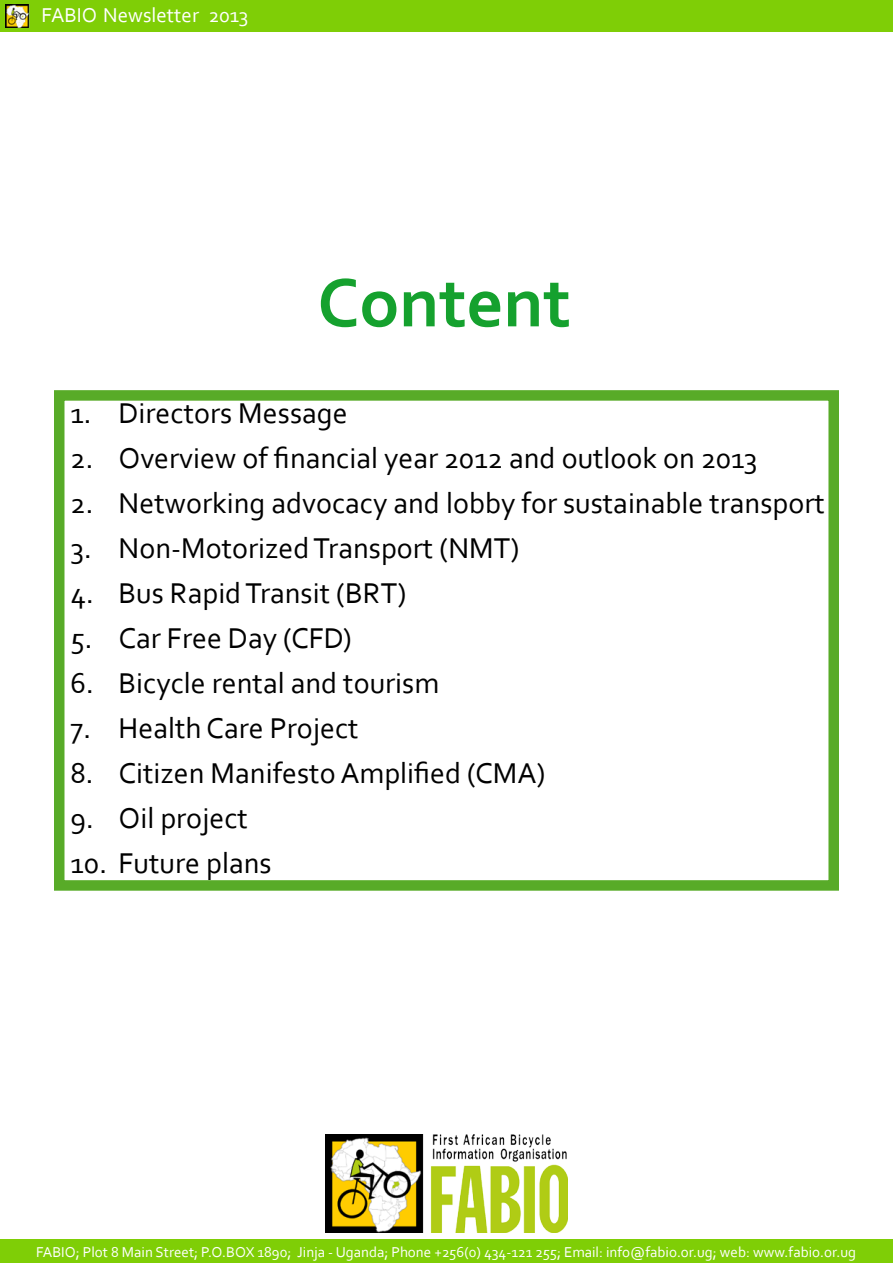
<style>
.page{position:relative;width:893px;height:1263px;background:#fff}
.page>*{position:absolute;margin:0;border:0;box-sizing:border-box;transform-origin:0 0}
.t1{font:700 72px "Corbel";color:#15a12e}
.t2{font:30px "Corbel";color:#000}
.t3{font:21px "Corbel";color:#fff}
.t4{font:15px "Corbel";color:#fff}
</style>
<div class="page">
<div style="left:0;top:0;width:893px;height:32px;background:#7fce06"></div>
<img style="left:6px;top:4px;width:23px;height:24px">
<div style="left:0;top:1239px;width:893px;height:24px;background:#7fce06"></div>
<img style="left:325px;top:1135px;width:243px;height:97px">
<div style="left:54px;top:390px;width:785px;height:501px;border:10px solid #58ab28"></div>
<p class="t3" style="left:41px;top:2px;width:208px">FABIO Newsletter 2013</p>
<h1 class="t1" style="left:317px;top:258px;width:255px">Content</h1>
<p class="t2" style="left:70px;top:394px;width:279px">1. Directors Message</p>
<p class="t2" style="left:70px;top:439px;width:688px">2. Overview of financial year 2012 and outlook on 2013</p>
<p class="t2" style="left:70px;top:484px;width:756px">2. Networking advocacy and lobby for sustainable transport</p>
<p class="t2" style="left:70px;top:529px;width:451px">3. Non-Motorized Transport (NMT)</p>
<p class="t2" style="left:70px;top:574px;width:337px">4. Bus Rapid Transit (BRT)</p>
<p class="t2" style="left:70px;top:619px;width:283px">5. Car Free Day (CFD)</p>
<p class="t2" style="left:70px;top:664px;width:370px">6. Bicycle rental and tourism</p>
<p class="t2" style="left:70px;top:709px;width:290px">7. Health Care Project</p>
<p class="t2" style="left:70px;top:754px;width:476px">8. Citizen Manifesto Amplified (CMA)</p>
<p class="t2" style="left:70px;top:799px;width:179px">9. Oil project</p>
<p class="t2" style="left:70px;top:844px;width:203px">10. Future plans</p>
<p class="t4" style="left:36px;top:1242px;width:821px">FABIO; Plot 8 Main Street; P.O.BOX 1890; Jinja - Uganda; Phone +256(0) 434-121 255; Email: info@fabio.or.ug; web: www.fabio.or.ug</p>
</div>
